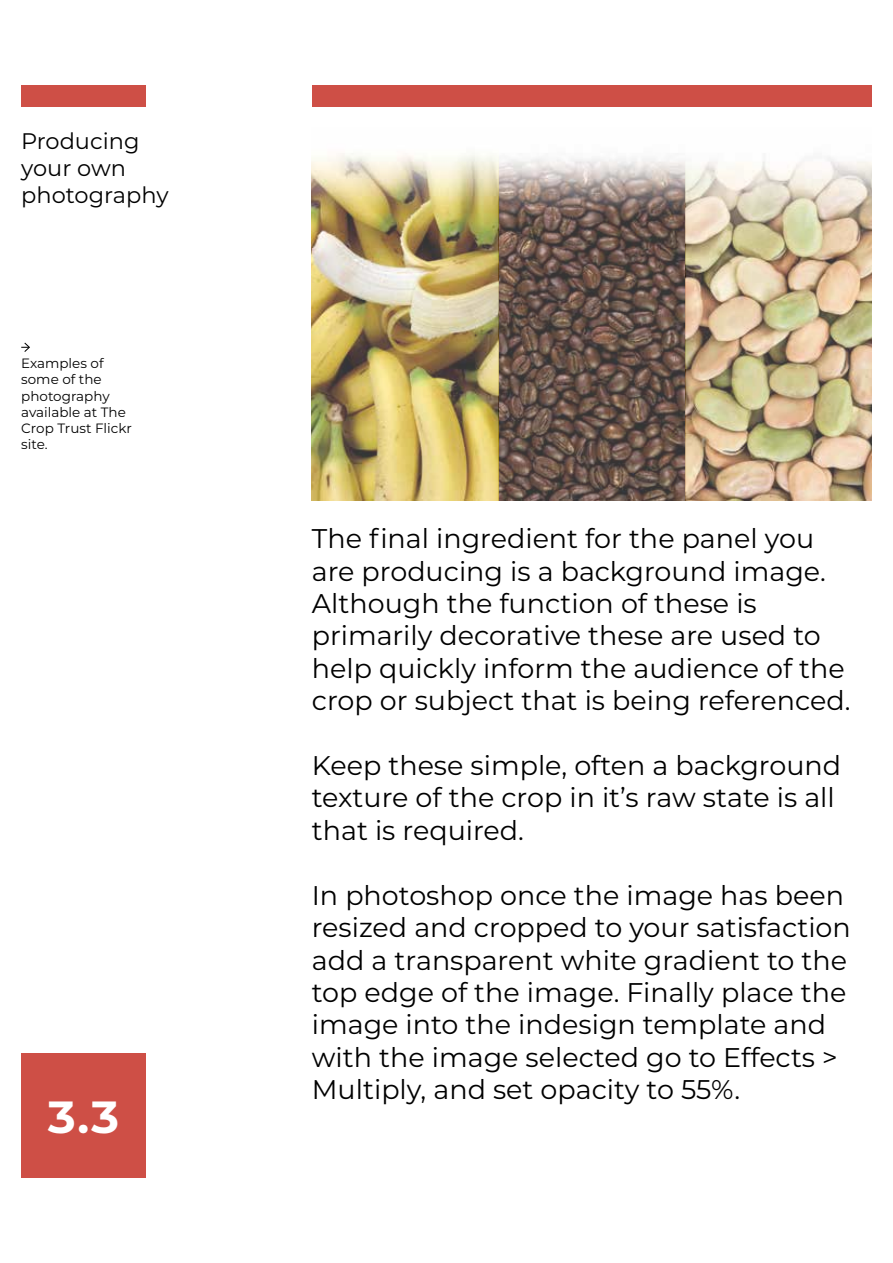
<style>
.page{position:relative;width:893px;height:1263px;background:#fff}
.page>*{position:absolute;margin:0;border:0;box-sizing:border-box;transform-origin:0 0}
.t1{font:700 45px "Montserrat";color:#fff}
.t2{font:27px/32.4px "Montserrat";color:#000}
.t3{font:22.5px/27px "Montserrat";color:#000}
.t4{font:13.5px/16.2px "Montserrat";color:#000}
</style>
<div class="page">
<div style="left:21px;top:85px;width:124px;height:21px;background:#ce4f46"></div>
<div style="left:21px;top:1054px;width:124px;height:124px;background:#ce4f46"></div>
<div style="left:312px;top:85px;width:560px;height:21px;background:#ce4f46"></div>
<svg style="left:21px;top:342px;width:9px;height:10px"></svg>
<img style="left:312px;top:153px;width:560px;height:348px">
<p class="t3" style="left:21px;top:127px;width:149px">Producing your own photography</p>
<p class="t4" style="left:21px;top:355px;width:112px">Examples of some of the photography available at The<br>Crop Trust Flickr site.</p>
<h1 class="t1" style="left:46px;top:1085px;width:76px">3.3</h1>
<p class="t2" style="left:312px;top:521px;width:540px">The final ingredient for the panel you are producing is a background image.<br>Although the function of these is primarily decorative these are used to help quickly inform the audience of the crop or subject that is being referenced.</p>
<p class="t2" style="left:312px;top:748px;width:531px">Keep these simple, often a background texture of the crop in it’s raw state is all that is required.</p>
<p class="t2" style="left:312px;top:878px;width:540px">In photoshop once the image has been resized and cropped to your satisfaction add a transparent white gradient to the top edge of the image. Finally place the image into the indesign template and with the image selected go to Effects &gt; Multiply, and set opacity to 55%.</p>
</div>
